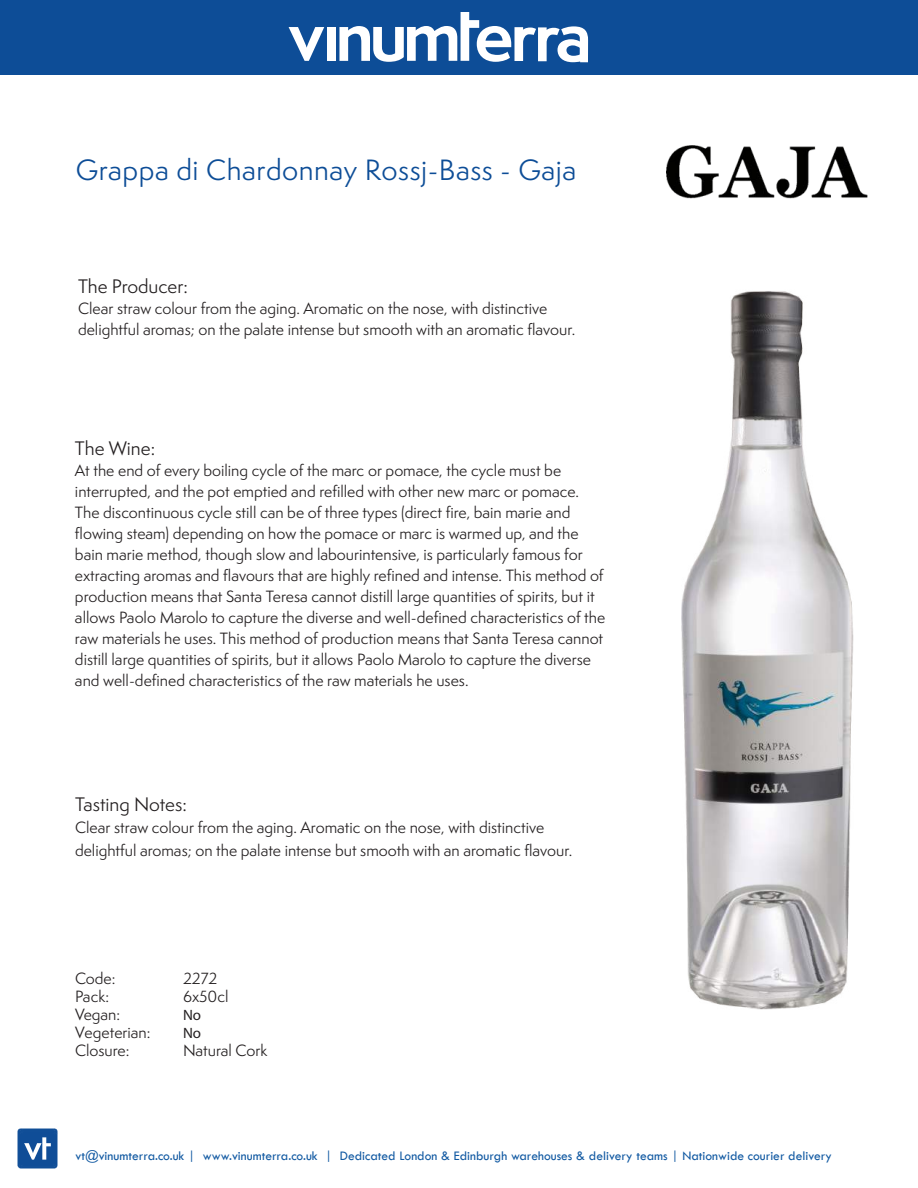
<style>
.page{position:relative;width:918px;height:1188px;background:#fff}
.page>*{position:absolute;margin:0;border:0;box-sizing:border-box;transform-origin:0 0}
.t1{font:27px "Semplicita Pro";letter-spacing:.02em;color:#0d4d97}
.t2{font:18px "Semplicita Pro";color:#231f20}
.t3{font:15px/21px "Semplicita Pro";color:#231f20}
.t4{font:15px "Myriad Pro";color:#231f20}
.t5{font:13.5px "Tw Cen";color:#1159a2}
</style>
<div class="page">
<div style="left:0;top:0;width:918px;height:75px;background:#0d4d97"></div>
<img style="left:17px;top:1128px;width:41px;height:40px">
<svg style="left:289px;top:27px;width:35px;height:34px"></svg>
<div style="left:328px;top:27px;width:8px;height:34px;background:#fff"></div>
<svg style="left:339px;top:12px;width:249px;height:50px"></svg>
<img style="left:666px;top:145px;width:202px;height:54px">
<img style="left:681px;top:291px;width:173px;height:719px">
<h1 class="t1" style="left:76px;top:151px;width:502px">Grappa di Chardonnay Rossj-Bass - Gaja</h1>
<p class="t2" style="left:78px;top:274px;width:111px">The Producer:</p>
<p class="t3" style="left:78px;top:298px;width:499px">Clear straw colour from the aging. Aromatic on the nose, with distinctive delightful aromas; on the palate intense but smooth with an aromatic flavour.</p>
<p class="t2" style="left:75px;top:435px;width:82px">The Wine:</p>
<p class="t3" style="left:75px;top:459px;width:532px">At the end of every boiling cycle of the marc or pomace, the cycle must be interrupted, and the pot emptied and refilled with other new marc or pomace.<br>The discontinuous cycle still can be of three types (direct fire, bain marie and flowing steam) depending on how the pomace or marc is warmed up, and the bain marie method, though slow and labourintensive, is particularly famous for extracting aromas and flavours that are highly refined and intense. This method of production means that Santa Teresa cannot distill large quantities of spirits, but it allows Paolo Marolo to capture the diverse and well-defined characteristics of the raw materials he uses. This method of production means that Santa Teresa cannot distill large quantities of spirits, but it allows Paolo Marolo to capture the diverse and well-defined characteristics of the raw materials he uses.</p>
<p class="t2" style="left:75px;top:791px;width:113px">Tasting Notes:</p>
<p class="t3" style="left:75px;top:816px;width:499px;line-height:22.5px">Clear straw colour from the aging. Aromatic on the nose, with distinctive delightful aromas; on the palate intense but smooth with an aromatic flavour.</p>
<p class="t3" style="left:75px;top:968px;width:42px">Code:</p>
<p class="t3" style="left:183px;top:968px;width:36px">2272</p>
<p class="t3" style="left:75px;top:986px;width:36px">Pack:</p>
<p class="t3" style="left:183px;top:986px;width:47px">6x50cl</p>
<p class="t3" style="left:75px;top:1004px;width:47px">Vegan:</p>
<p class="t4" style="left:183px;top:1006px;width:20px">No</p>
<p class="t3" style="left:75px;top:1022px;width:77px">Vegeterian:</p>
<p class="t4" style="left:183px;top:1024px;width:20px">No</p>
<p class="t3" style="left:75px;top:1040px;width:56px">Closure:</p>
<p class="t3" style="left:183px;top:1040px;width:86px">Natural Cork</p>
<p class="t5" style="left:75px;top:1148px;width:758px">vt@vinumterra.co.uk | www.vinumterra.co.uk | Dedicated London &amp; Edinburgh warehouses &amp; delivery teams | Nationwide courier delivery</p>
</div>
